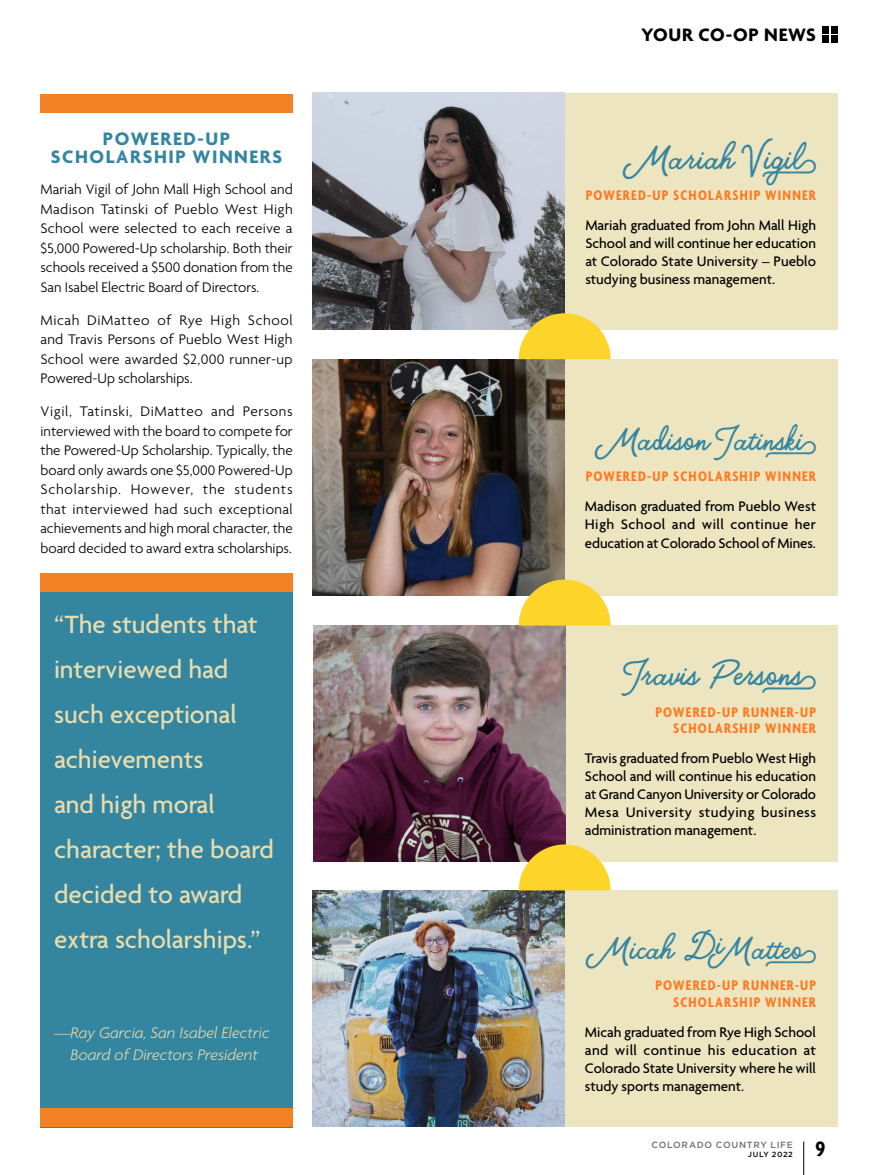
<style>
.page{position:relative;width:878px;height:1175px;background:#fff}
.page>*{position:absolute;margin:0;border:0;box-sizing:border-box;transform-origin:0 0}
.t1{font:500 27px/45px "Agenda";color:#e9ddad}
.t2{font:25.5px "Bloomsbury Script";letter-spacing:-.005em;color:#3485a0}
.t3{font:24px "Bloomsbury Script";letter-spacing:-.04em;color:#3485a0}
.t4{font:700 condensed 22.5px "Agenda";color:#000}
.t5{font:700 19.5px/18px "Agenda";letter-spacing:.08em;color:#3485a0;text-align:center}
.t6{font:700 19.5px "Agenda";letter-spacing:.03em;color:#000}
.t7{font:italic 300 16.5px/22.5px "Agenda";color:#e9ddad;text-align:center}
.t8{font:300 15px/19.5px "Agenda";color:#000;text-align:justify}
.t9{font:500 15px/18px "Agenda";color:#000;text-align:justify}
.t10{font:700 condensed 15px/16.5px "Agenda";letter-spacing:.08em;color:#ff7921;text-align:right}
.t11{font:500 9px "Gotham HTF";letter-spacing:.075em;color:#6d6e71}
.t12{font:500 7.5px "Gotham HTF";letter-spacing:.08em;color:#000}
</style>
<div class="page">
<div style="left:313px;top:93px;width:524px;height:236px;background:#ede4c0"></div>
<div style="left:313px;top:359px;width:524px;height:236px;background:#ede4c0"></div>
<div style="left:313px;top:625px;width:524px;height:237px;background:#ede4c0"></div>
<div style="left:313px;top:890px;width:524px;height:236px;background:#ede4c0"></div>
<img style="left:313px;top:359px;width:251px;height:236px">
<img style="left:313px;top:93px;width:251px;height:236px">
<img style="left:313px;top:890px;width:251px;height:236px">
<img style="left:313px;top:625px;width:252px;height:237px">
<div style="left:40px;top:579px;width:252px;height:548px;background:#3485a0"></div>
<svg style="left:518px;top:313px;width:92px;height:46px;background:#f0cf48"></svg>
<svg style="left:518px;top:579px;width:92px;height:46px;background:#edcc45"></svg>
<svg style="left:518px;top:844px;width:92px;height:46px;background:#ebc642"></svg>
<div style="left:40px;top:1108px;width:252px;height:18px;background:#f28125"></div>
<div style="left:40px;top:573px;width:252px;height:18px;background:#f28125"></div>
<div style="left:40px;top:94px;width:252px;height:19px;background:#f28125"></div>
<hr style="left:803px;top:1141px;width:1px;height:33px;background:#000">
<div style="left:830px;top:36px;width:7px;height:7px;background:#000"></div>
<div style="left:830px;top:26px;width:7px;height:7px;background:#000"></div>
<div style="left:821px;top:36px;width:7px;height:7px;background:#000"></div>
<div style="left:821px;top:26px;width:7px;height:7px;background:#000"></div>
<h3 class="t5" style="left:51px;top:131px;width:233px">POWERED-UP<br>SCHOLARSHIP WINNERS</h3>
<p class="t8" style="left:40px;top:181px;width:254px">Mariah Vigil of John Mall High School and Madison Tatinski of Pueblo West High School were selected to each receive a $5,000 Powered-Up scholarship. Both their schools received a $500 donation from the San Isabel Electric Board of Directors.</p>
<p class="t8" style="left:40px;top:311px;width:254px">Micah DiMatteo of Rye High School and Travis Persons of Pueblo West High School were awarded $2,000 runner-up Powered-Up scholarships.</p>
<p class="t8" style="left:40px;top:403px;width:254px">Vigil, Tatinski, DiMatteo and Persons interviewed with the board to compete for the Powered-Up Scholarship. Typically, the board only awards one $5,000 Powered-Up Scholarship. However, the students that interviewed had such exceptional achievements and high moral character, the board decided to award extra scholarships.</p>
<h1 class="t1" style="left:54px;top:603px;width:221px">“The students that interviewed had such exceptional achievements<br>and high moral character; the board decided to award extra scholarships.”</h1>
<p class="t7" style="left:54px;top:1021px;width:217px">—Ray Garcia, San Isabel Electric<br>Board of Directors President</p>
<h3 class="t6" style="left:641px;top:24px;width:176px">YOUR CO-OP NEWS</h3>
<h2 class="t2" style="left:622px;top:145px;width:227px">Mariah Vigil</h2>
<p class="t10" style="left:585px;top:188px;width:232px">POWERED-UP SCHOLARSHIP WINNER</p>
<p class="t9" style="left:585px;top:217px;width:232px">Mariah graduated from John Mall High School and will continue her education at Colorado State University – Pueblo studying business management.</p>
<h3 class="t3" style="left:594px;top:427px;width:255px">Madison Tatinski</h3>
<p class="t10" style="left:585px;top:469px;width:232px">POWERED-UP SCHOLARSHIP WINNER</p>
<p class="t9" style="left:585px;top:498px;width:233px">Madison graduated from Pueblo West High School and will continue her education at Colorado School of Mines.</p>
<h2 class="t2" style="left:621px;top:661px;width:228px">Travis Persons</h2>
<p class="t10" style="left:655px;top:704px;width:162px">POWERED-UP RUNNER-UP<br>SCHOLARSHIP WINNER</p>
<p class="t9" style="left:585px;top:750px;width:233px">Travis graduated from Pueblo West High School and will continue his education at Grand Canyon University or Colorado Mesa University studying business administration management.</p>
<h3 class="t3" style="left:585px;top:936px;width:259px">Micah DiMatteo</h3>
<p class="t10" style="left:655px;top:978px;width:162px">POWERED-UP RUNNER-UP<br>SCHOLARSHIP WINNER</p>
<p class="t9" style="left:585px;top:1024px;width:232px">Micah graduated from Rye High School and will continue his education at Colorado State University where he will study sports management.</p>
<p class="t11" style="left:651px;top:1140px;width:143px">COLORADO COUNTRY LIFE</p>
<p class="t12" style="left:747px;top:1150px;width:47px">JULY 2022</p>
<h3 class="t4" style="left:815px;top:1136px;width:11px">9</h3>
</div>
